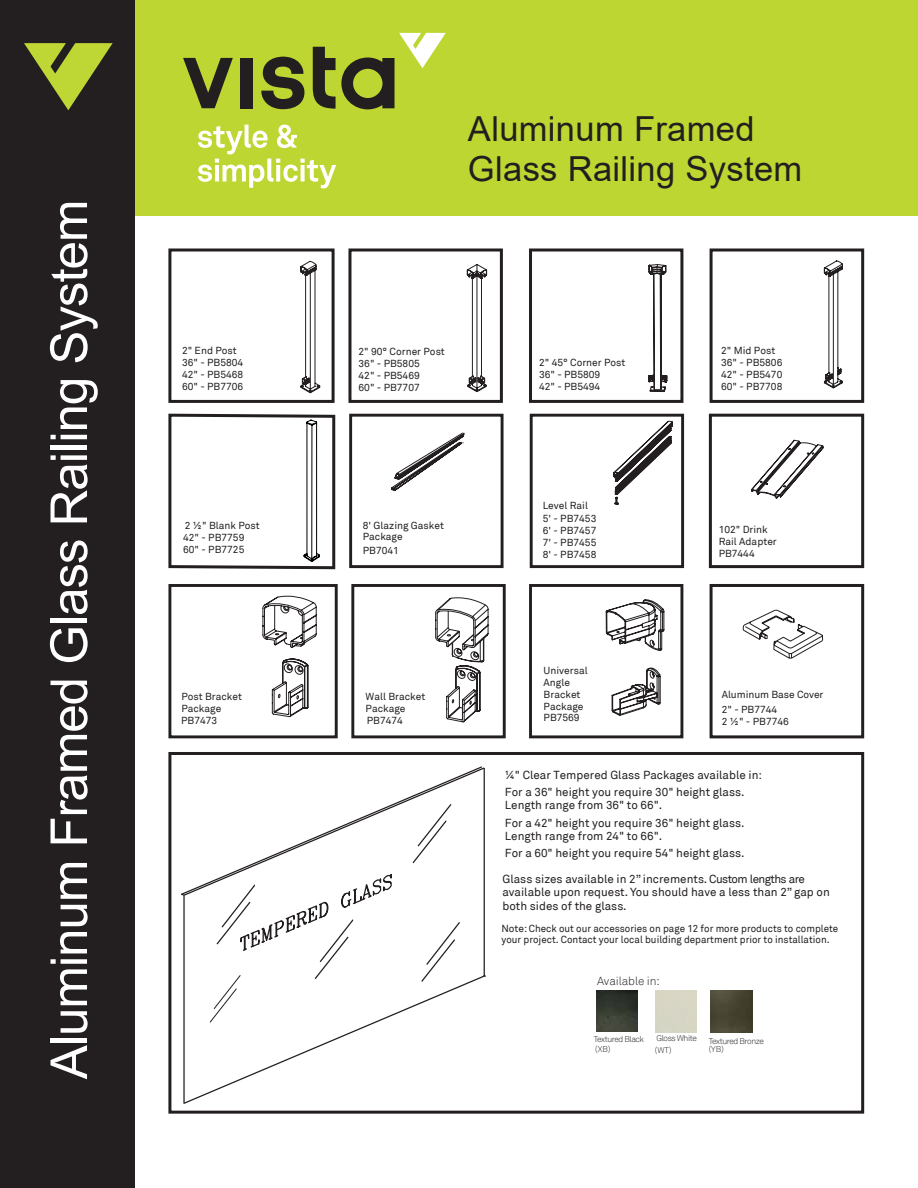
<style>
.page{position:relative;width:918px;height:1188px;background:#fff}
.page>*{position:absolute;margin:0;border:0;box-sizing:border-box;transform-origin:0 0}
.t1{font:51px "Arial";letter-spacing:-.02em;color:#fff}
.t2{font:34.5px/40.5px "Arial";letter-spacing:.01em;color:#231f20}
.t3{font:11.7px/17.4px "Akkurat";color:#231f20}
.t4{font:300 11.7px "Akkurat";letter-spacing:-.01em;color:#231f20}
.t5{font:10.2px/12px "Akkurat";color:#231f20}
.t6{font:300 8.4px/11.6px "Akkurat";letter-spacing:-.05em;color:#231f20}
</style>
<div class="page">
<div style="left:132px;top:0;width:786px;height:216px;background:#bed631"></div>
<div style="left:0;top:0;width:135px;height:1188px;background:#231f20"></div>
<svg style="left:24px;top:43px;width:89px;height:67px"></svg>
<svg style="left:198px;top:125px;width:138px;height:63px"></svg>
<svg style="left:183px;top:58px;width:50px;height:50px"></svg>
<div style="left:240px;top:58px;width:12px;height:50px;background:#231f20"></div>
<svg style="left:261px;top:57px;width:43px;height:52px"></svg>
<svg style="left:313px;top:32px;width:133px;height:77px"></svg>
<div style="left:168px;top:248px;width:167px;height:155px;border:3px solid #231f20"></div>
<div style="left:348px;top:248px;width:155px;height:155px;border:3px solid #231f20"></div>
<div style="left:529px;top:248px;width:154px;height:155px;border:3px solid #231f20"></div>
<svg style="left:351px;top:584px;width:333px;height:155px"></svg>
<div style="left:710px;top:584px;width:154px;height:154px;border:3px solid #231f20"></div>
<svg style="left:181px;top:766px;width:305px;height:338px"></svg>
<svg style="left:391px;top:433px;width:73px;height:58px"></svg>
<div style="left:349px;top:414px;width:155px;height:154px;border:3px solid #231f20"></div>
<div style="left:530px;top:414px;width:154px;height:154px;border:3px solid #231f20"></div>
<svg style="left:708px;top:248px;width:157px;height:321px"></svg>
<svg style="left:168px;top:413px;width:168px;height:157px"></svg>
<svg style="left:742px;top:609px;width:82px;height:50px"></svg>
<div style="left:168px;top:584px;width:170px;height:154px;border:3px solid #231f20"></div>
<div style="left:168px;top:752px;width:696px;height:362px;border:3px solid #231f20"></div>
<svg style="left:262px;top:595px;width:402px;height:127px"></svg>
<svg style="left:613px;top:421px;width:60px;height:84px"></svg>
<svg style="left:300px;top:260px;width:543px;height:133px"></svg>
<svg style="left:751px;top:440px;width:73px;height:59px"></svg>
<img style="left:596px;top:990px;width:42px;height:42px">
<img style="left:710px;top:990px;width:42px;height:42px">
<h1 class="t1" style="left:34px;top:1079px;width:881px;rotate:-90deg">Aluminum Framed Glass Railing System</h1>
<h2 class="t2" style="left:468px;top:108px;width:336px">Aluminum Framed<br>Glass Railing System</h2>
<p class="t5" style="left:182px;top:344px;width:63px">2" End Post<br>36" - PB5804<br>42" - PB5468<br>60" - PB7706</p>
<p class="t5" style="left:359px;top:346px;width:88px">2" 90° Corner Post<br>36" - PB5805<br>42" - PB5469<br>60" - PB7707</p>
<p class="t5" style="left:539px;top:357px;width:88px">2" 45° Corner Post<br>36" - PB5809<br>42" - PB5494</p>
<p class="t5" style="left:183px;top:520px;width:78px">2 ½" Blank Post<br>42" - PB7759<br>60" - PB7725</p>
<p class="t5" style="left:363px;top:520px;width:83px;line-height:11.1px">8' Glazing Gasket<br>Package</p>
<p class="t5" style="left:363px;top:544px;width:38px">PB7041</p>
<p class="t5" style="left:181px;top:690px;width:62px">Post Bracket<br>Package</p>
<p class="t5" style="left:366px;top:691px;width:61px">Wall Bracket<br>Package</p>
<p class="t5" style="left:181px;top:714px;width:38px">PB7473</p>
<p class="t5" style="left:367px;top:715px;width:38px">PB7474</p>
<p class="t5" style="left:543px;top:500px;width:55px">Level Rail<br>5' - PB7453<br>6' - PB7457<br>7' - PB7455<br>8' - PB7458</p>
<p class="t5" style="left:544px;top:665px;width:46px">Universal<br>Angle<br>Bracket<br>Package<br>PB7569</p>
<p class="t5" style="left:721px;top:344px;width:63px">2" Mid Post<br>36" - PB5806<br>42" - PB5470<br>60" - PB7708</p>
<p class="t5" style="left:719px;top:523px;width:60px">102" Drink<br>Rail Adapter<br>PB7444</p>
<p class="t5" style="left:722px;top:688px;width:103px;line-height:14.5px">Aluminum Base Cover<br>2" - PB7744</p>
<p class="t5" style="left:722px;top:715px;width:69px">2 ½" - PB7746</p>
<p class="t3" style="left:505px;top:766px;width:259px">¼" Clear Tempered Glass Packages available in:<br>For a 36" height you require 30" height glass.</p>
<p class="t3" style="left:505px;top:797px;width:241px">Length range from 36" to 66".<br>For a 42" height you require 36" height glass.</p>
<p class="t3" style="left:505px;top:827px;width:241px">Length range from 24" to 66".<br>For a 60" height you require 54" height glass.</p>
<p class="t3" style="left:502px;top:873px;width:329px;line-height:13px">Glass sizes available in 2” increments. Custom lengths are available upon request. You should have a less than 2” gap on both sides of the glass.</p>
<p class="t5" style="left:501px;top:922px;width:338px">Note: Check out our accessories on page 12 for more products to complete your project. Contact your local building department prior to installation.</p>
<p class="t4" style="left:597px;top:974px;width:64px">Available in:</p>
<p class="t6" style="left:594px;top:1034px;width:52px;line-height:10.1px">Textured Black (XB)</p>
<p class="t6" style="left:655px;top:1033px;width:43px">Gloss White (WT)</p>
<p class="t6" style="left:709px;top:1037px;width:57px;line-height:8.6px">Textured Bronze (YB)</p>
</div>
